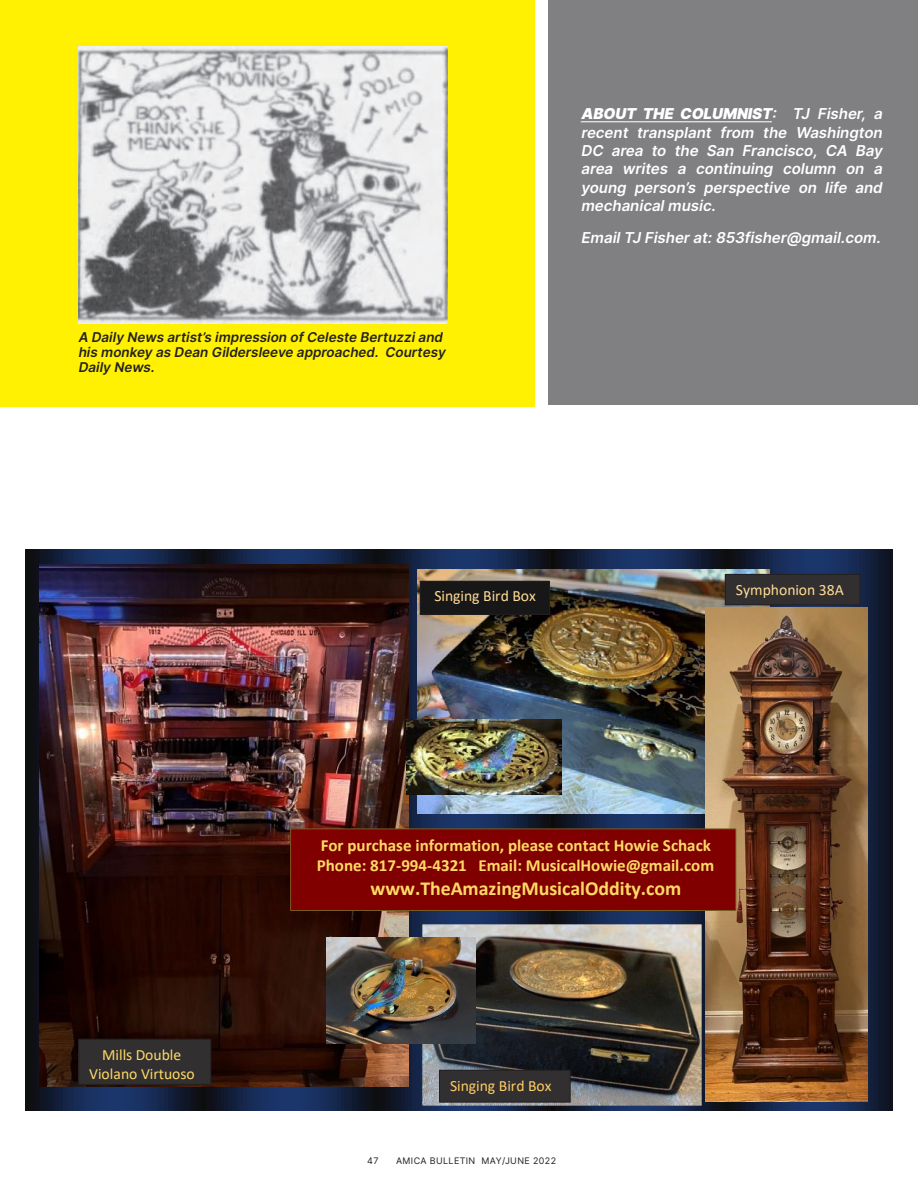
<style>
.page{position:relative;width:918px;height:1188px;background:#fff}
.page>*{position:absolute;margin:0;border:0;box-sizing:border-box;transform-origin:0 0}
.t1{font:700 19.95px "Calibri";color:#ffd966}
.t2{font:700 16.95px/20.7px "Calibri";color:#ffd966}
.t3{font:15.6px "Calibri";color:#ffdc97}
.t4{font:15.6px/19px "Calibri";color:#ffd966;text-align:center}
.t5{font:15.6px "Calibri";color:#fc6}
.t6{font:italic 600 15px/18.3px "Inter";color:#fff;text-align:justify}
.t7{font:italic 600 13.5px/15px "Inter";color:#231f20}
.t8{font:9px "Inter";letter-spacing:.04em;color:#231f20}
.s1{font-weight:900}
</style>
<div class="page">
<div style="left:0;top:0;width:535px;height:406px;background:#fff101"></div>
<img style="left:79px;top:46px;width:369px;height:277px">
<div style="left:548px;top:0;width:370px;height:405px;background:#808082"></div>
<hr style="left:581px;top:121px;width:191px;height:1px;background:#fff">
<svg style="left:25px;top:550px;width:868px;height:561px;background:#15223c"></svg>
<img style="left:423px;top:925px;width:278px;height:180px">
<img style="left:39px;top:565px;width:370px;height:522px">
<img style="left:417px;top:569px;width:353px;height:245px">
<img style="left:706px;top:607px;width:162px;height:494px">
<img style="left:407px;top:720px;width:155px;height:74px">
<div style="left:291px;top:829px;width:445px;height:82px;background:#800000"></div>
<div style="left:290px;top:829px;width:446px;height:82px;border:1px solid #795a21"></div>
<div style="left:440px;top:1070px;width:130px;height:32px;background:#312f30"></div>
<div style="left:439px;top:1070px;width:132px;height:33px;border:1px solid #231f20"></div>
<img style="left:327px;top:937px;width:148px;height:107px">
<div style="left:79px;top:1039px;width:132px;height:45px;background:#312f30"></div>
<div style="left:78px;top:1039px;width:133px;height:46px;border:1px solid #231f20"></div>
<div style="left:725px;top:574px;width:135px;height:31px;background:#312f30"></div>
<div style="left:725px;top:574px;width:135px;height:31px;border:1px solid #231f20"></div>
<div style="left:420px;top:581px;width:129px;height:33px;background:#181717"></div>
<div style="left:420px;top:581px;width:130px;height:34px;border:1px solid #231f20"></div>
<p class="t7" style="left:78px;top:329px;width:372px">A Daily News artist’s impression ofCeleste Bertuzziand his monkey as Dean Gildersleeve approached. Courtesy<br>Daily News.</p>
<p class="t6" style="left:581px;top:104px;width:306px"><span class="s1">ABOUT THE COLUMNIST</span>: TJ Fisher, a recent transplant from the Washington DC area to the San Francisco, CA Bay area writes a continuing column on a young person’s perspective on life and mechanicalmusic.</p>
<p class="t6" style="left:581px;top:228px;width:305px">EmailTJ Fisherat:853fisher@gmail.com.</p>
<p class="t3" style="left:434px;top:585px;width:103px">Singing Bird Box</p>
<p class="t3" style="left:736px;top:579px;width:110px">Symphonion 38A</p>
<p class="t4" style="left:89px;top:1044px;width:107px">Mills Double<br>Violano Virtuoso</p>
<p class="t2" style="left:317px;top:834px;width:399px">For purchase information, please contact Howie Schack<br>Phone: 817-994-4321 Email: MusicalHowie@gmail.com</p>
<h1 class="t1" style="left:371px;top:874px;width:312px">www.TheAmazingMusicalOddity.com</h1>
<p class="t5" style="left:450px;top:1075px;width:103px">Singing Bird Box</p>
<p class="t8" style="left:367px;top:1155px;width:13px">47</p>
<p class="t8" style="left:396px;top:1155px;width:161px">AMICA BULLETIN MAY/JUNE 2022</p>
</div>
